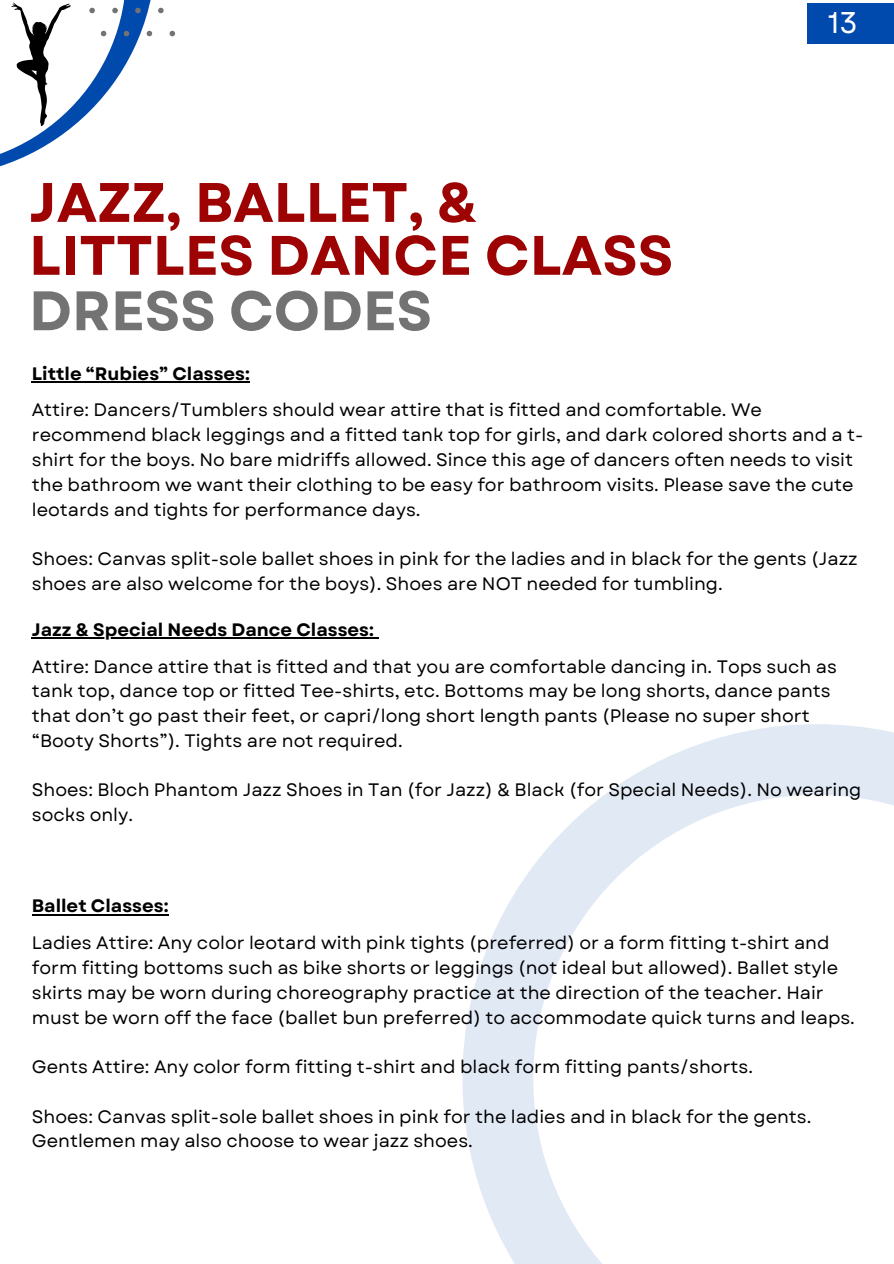
<style>
.page{position:relative;width:894px;height:1264px;background:#fff}
.page>*{position:absolute;margin:0;border:0;box-sizing:border-box;transform-origin:0 0}
.t1{font:700 55.5px/52.8px "Garet";color:#9d0303}
.t2{font:700 55.5px "Garet";color:#737373}
.t3{font:30px "Garet";color:#fff}
.t4{font:18px/24.8px "Garet";color:#000}
.t5{font:700 18px "Garet";color:#000}
</style>
<div class="page">
<svg style="left:462px;top:724px;width:431px;height:539px"></svg>
<hr style="left:32px;top:381px;width:218px;height:2px;background:#000">
<hr style="left:32px;top:637px;width:342px;height:1px;background:#000">
<hr style="left:32px;top:914px;width:136px;height:1px;background:#000">
<svg style="left:0;top:0;width:163px;height:167px"></svg>
<svg style="left:169px;top:31px;width:6px;height:5px"></svg>
<div style="left:807px;top:3px;width:86px;height:40px;background:#004aad"></div>
<p class="t1" style="left:29px;top:176px;width:645px">JAZZ, BALLET, &amp;<br>LITTLES DANCE CLASS</p>
<p class="t2" style="left:29px;top:271px;width:404px">DRESS CODES</p>
<h2 class="t3" style="left:827px;top:0;width:31px">13</h2>
<p class="t5" style="left:32px;top:360px;width:219px">Little “Rubies” Classes:</p>
<p class="t4" style="left:32px;top:398px;width:833px">Attire: Dancers/Tumblers should wear attire that is fitted and comfortable. We recommend black leggings and a fitted tank top for girls, and dark colored shorts and a t&shy;shirt for the boys. No bare midriffs allowed. Since this age of dancers often needs to visit the bathroom we want their clothing to be easy for bathroom visits. Please save the cute leotards and tights for performance days.</p>
<h1 class="t4" style="left:32px;top:546px;width:827px">Shoes: Canvas split-sole ballet shoes in pink for the ladies and in black for the gents (Jazz shoes are also welcome for the boys). Shoes are NOT needed for tumbling.</h1>
<h1 class="t5" style="left:32px;top:616px;width:343px">Jazz &amp; Special Needs Dance Classes:</h1>
<p class="t4" style="left:32px;top:654px;width:806px">Attire: Dance attire that is fitted and that you are comfortable dancing in. Tops such as tank top, dance top or fitted Tee-shirts, etc. Bottoms may be long shorts, dance pants that don’t go past their feet, or capri/long short length pants (Please no super short “Booty Shorts”). Tights are not required.</p>
<h2 class="t4" style="left:32px;top:777px;width:830px">Shoes: Bloch Phantom Jazz Shoes in Tan (for Jazz) &amp; Black (for Special Needs). No wearing socks only.</h2>
<p class="t5" style="left:32px;top:893px;width:138px">Ballet Classes:</p>
<p class="t4" style="left:32px;top:930px;width:824px">Ladies Attire: Any color leotard with pink tights (preferred) or a form fitting t-shirt and form fitting bottoms such as bike shorts or leggings (not ideal but allowed). Ballet style skirts may be worn during choreography practice at the direction of the teacher. Hair must be worn off the face (ballet bun preferred) to accommodate quick turns and leaps.</p>
<h2 class="t4" style="left:32px;top:1054px;width:722px">Gents Attire: Any color form fitting t-shirt and black form fitting pants/shorts.</h2>
<p class="t4" style="left:32px;top:1103px;width:780px">Shoes: Canvas split-sole ballet shoes in pink for the ladies and in black for the gents.<br>Gentlemen may also choose to wear jazz shoes.</p>
</div>
